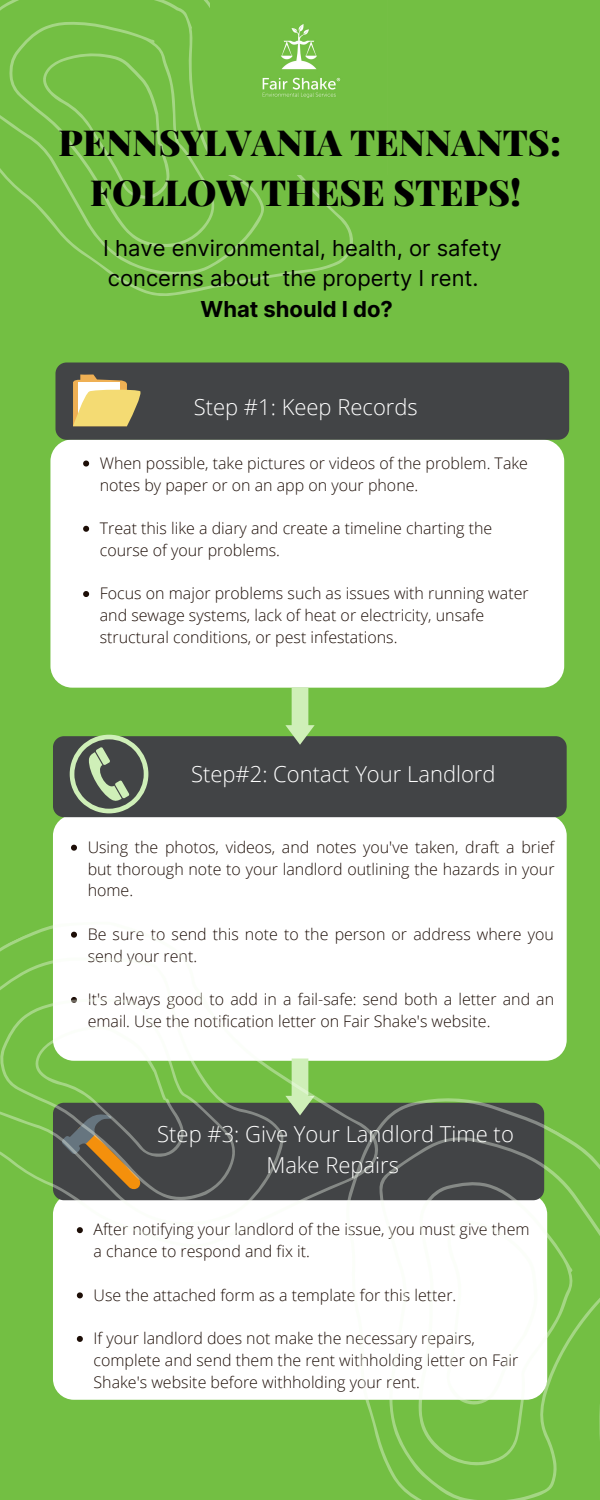
<style>
.page{position:relative;width:600px;height:1500px;background:#73bf43}
.page>*{position:absolute;margin:0;border:0;box-sizing:border-box;transform-origin:0 0}
.t1{font:900 36px/50.2px "Playfair Display";color:#000;text-align:center}
.t2{font:300 22px/30.8px "Open Sans";color:#fff;text-align:center}
.t3{font:22px/30.8px "Inter";color:#000}
.t4{font:700 22px "Inter";color:#000}
.t5{font:300 16px/21.8px "Open Sans";color:#1d0e07}
</style>
<div class="page">
<div style="left:53px;top:815px;width:514px;height:246px;background:#fff;border-radius:21px"></div>
<div style="left:53px;top:736px;width:514px;height:81px;background:#424446;border-radius:11px"></div>
<svg style="left:70px;top:735px;width:78px;height:78px"></svg>
<div style="left:53px;top:1194px;width:494px;height:206px;background:#fff;border-radius:21px"></div>
<svg style="left:77px;top:1336px;width:6px;height:6px"></svg>
<div style="left:50px;top:439px;width:514px;height:249px;background:#fff;border-radius:22px"></div>
<div style="left:55px;top:363px;width:514px;height:77px;background:#424446;border-radius:11px"></div>
<svg style="left:73px;top:375px;width:68px;height:51px"></svg>
<svg style="left:83px;top:461px;width:6px;height:6px"></svg>
<svg style="left:83px;top:526px;width:6px;height:6px"></svg>
<svg style="left:83px;top:591px;width:6px;height:6px"></svg>
<svg style="left:285px;top:688px;width:30px;height:57px"></svg>
<svg style="left:0;top:0;width:353px;height:296px"></svg>
<img style="left:211px;top:0;width:142px;height:174px">
<svg style="left:228px;top:1055px;width:372px;height:445px"></svg>
<svg style="left:0;top:844px;width:388px;height:482px"></svg>
<h1 class="t1" style="left:58px;top:116px;width:504px">PENNSYLVANIA TENNANTS:<br>FOLLOW THESE STEPS!</h1>
<h2 class="t3" style="left:103px;top:232px;width:400px">I have environmental, health, or safety concerns about the property I rent.</h2>
<h2 class="t4" style="left:201px;top:296px;width:194px">What should I do?</h2>
<h2 class="t2" style="left:194px;top:391px;width:226px">Step #1: Keep Records</h2>
<p class="t5" style="left:100px;top:452px;width:430px">When possible, take pictures or videos of the problem. Take notes by paper or on an app on your phone.</p>
<p class="t5" style="left:100px;top:517px;width:394px">Treat this like a diary and create a timeline charting the course of your problems.</p>
<p class="t5" style="left:100px;top:582px;width:430px">Focus on major problems such as issues with running water and sewage systems, lack of heat or electricity, unsafe structural conditions, or pest infestations.</p>
<h2 class="t2" style="left:191px;top:758px;width:306px">Step#2: Contact Your Landlord</h2>
<p class="t5" style="left:88px;top:836px;width:468px;text-align:justify">Using the photos, videos, and notes you've taken, draft a brief but thorough note to your landlord outlining the hazards in your home.</p>
<p class="t5" style="left:88px;top:923px;width:468px">Be sure to send this note to the person or address where you send your rent.</p>
<p class="t5" style="left:88px;top:988px;width:468px">It's always good to add in a fail-safe: send both a letter and an email. Use the notification letter on Fair Shake's website.</p>
<h2 class="t2" style="left:157px;top:1118px;width:358px">Step #3: Give Your Landlord Time to<br>Make Repairs</h2>
<p class="t5" style="left:94px;top:1218px;width:438px">After notifying your landlord of the issue, you must give them a chance to respond and fix it.</p>
<p class="t5" style="left:94px;top:1284px;width:364px">Use the attached form as a template for this letter.</p>
<p class="t5" style="left:94px;top:1327px;width:426px">If your landlord does not make the necessary repairs, complete and send them the rent withholding letter on Fair<br>Shake's website before withholding your rent.</p>
</div>
